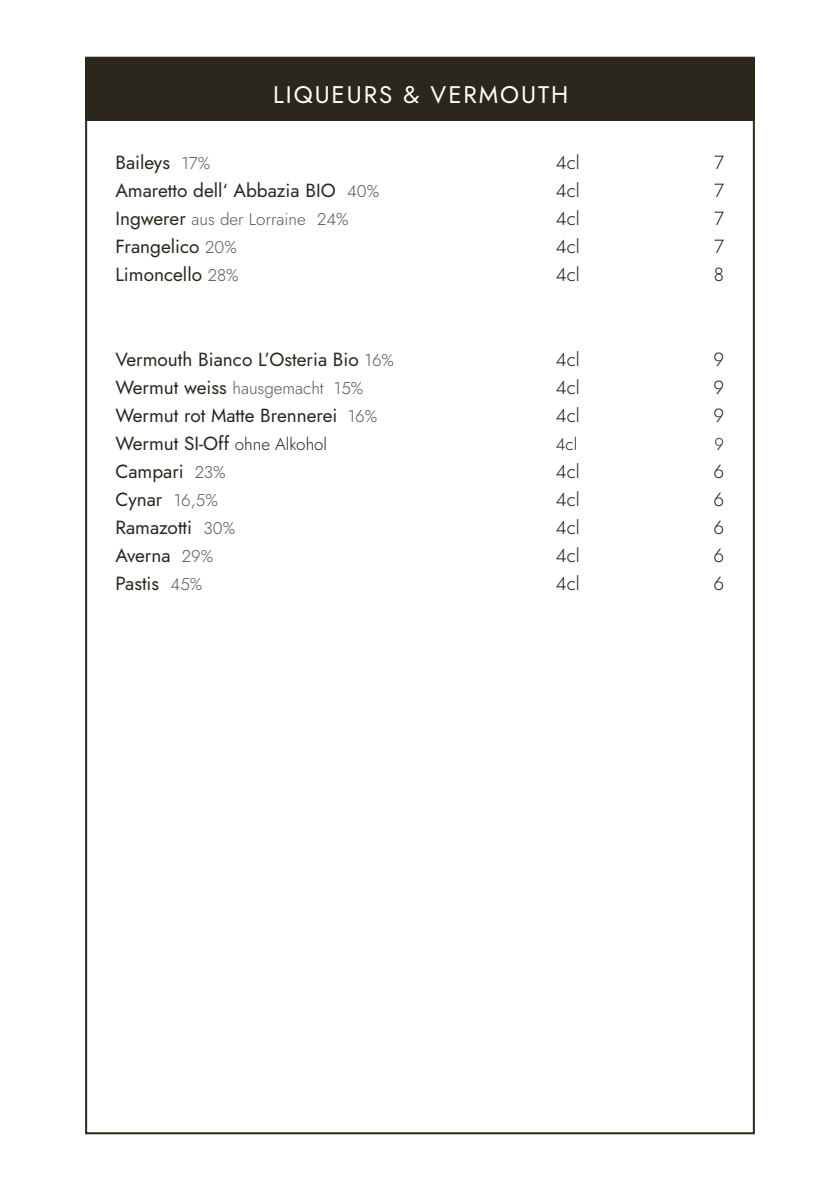
<style>
.page{position:relative;width:840px;height:1191px;background:#fff}
.page>*{position:absolute;margin:0;border:0;box-sizing:border-box;transform-origin:0 0}
.t1{font:24px "Jost";letter-spacing:.08em;color:#fff}
.Grundtext{font:19px "Jost";color:#2b271d}
.Grundtext-2{font:300 19px "Jost";color:#231f20}
.Grundtext-3{font:300 17px "Jost";color:#5d5d51}
.Grundtext-4{font:300 17px "Jost";color:#57585a}
.Grundtext-5{font:300 17px "Jost";color:#2b271d}
.s1{font-weight:300;font-size:17px;color:#57585a}
.s2{font-weight:400;font-size:19px;color:#2b271d}
.s3{color:#57585a}
.s4{font-weight:300;font-size:17px}
</style>
<div class="page">
<div style="left:85px;top:59px;width:669px;height:62px;background:#2b271d"></div>
<p class="t1" style="left:273px;top:78px;width:296px">LIQUEURS &amp; VERMOUTH</p>
<p class="Grundtext" style="left:115px;top:150px;width:96px">Baileys <span class="s1">17%</span></p>
<p class="Grundtext-2" style="left:555px;top:150px;width:25px">4cl</p>
<p class="Grundtext-2" style="left:713px;top:150px;width:11px">7</p>
<p class="Grundtext" style="left:115px;top:178px;width:265px">Amaretto dell‘ Abbazia BIO <span class="s1">40%</span></p>
<p class="Grundtext-2" style="left:555px;top:178px;width:25px">4cl</p>
<p class="Grundtext-2" style="left:713px;top:178px;width:11px">7</p>
<p class="Grundtext-3" style="left:115px;top:208px;width:234px"><span class="s2">Ingwerer</span> aus der Lorraine <span class="s3">24%</span></p>
<p class="Grundtext-2" style="left:555px;top:206px;width:25px">4cl</p>
<p class="Grundtext-2" style="left:713px;top:206px;width:11px">7</p>
<p class="Grundtext" style="left:115px;top:234px;width:123px">Frangelico <span class="s1">20%</span></p>
<p class="Grundtext-2" style="left:555px;top:234px;width:25px">4cl</p>
<p class="Grundtext-2" style="left:713px;top:234px;width:11px">7</p>
<p class="Grundtext" style="left:115px;top:262px;width:125px">Limoncello <span class="s1">28%</span></p>
<p class="Grundtext-2" style="left:555px;top:262px;width:25px">4cl</p>
<p class="Grundtext-2" style="left:713px;top:262px;width:12px">8</p>
<p class="Grundtext" style="left:115px;top:346px;width:280px">Vermouth Bianco L’Osteria Bio <span class="s1">16%</span></p>
<p class="Grundtext-2" style="left:555px;top:346px;width:25px">4cl</p>
<p class="Grundtext-2" style="left:713px;top:346px;width:12px">9</p>
<p class="Grundtext-4" style="left:115px;top:376px;width:249px"><span class="s2">Wermut weiss</span> hausgemacht 15%</p>
<p class="Grundtext-2" style="left:555px;top:374px;width:25px">4cl</p>
<p class="Grundtext-2" style="left:713px;top:374px;width:12px">9</p>
<p class="Grundtext" style="left:115px;top:402px;width:263px">Wermut rot Matte Brennerei <span class="s1">16%</span></p>
<p class="Grundtext-2" style="left:555px;top:402px;width:25px">4cl</p>
<p class="Grundtext-2" style="left:713px;top:402px;width:12px">9</p>
<p class="Grundtext" style="left:115px;top:430px;width:213px">Wermut SI-Off <span class="s4">ohne Alkohol</span></p>
<p class="Grundtext-5" style="left:555px;top:432px;width:23px">4cl</p>
<p class="Grundtext-5" style="left:714px;top:432px;width:11px">9</p>
<p class="Grundtext" style="left:115px;top:458px;width:112px">Campari <span class="s1">23%</span></p>
<p class="Grundtext-2" style="left:555px;top:458px;width:25px">4cl</p>
<p class="Grundtext-2" style="left:713px;top:458px;width:12px">6</p>
<p class="Grundtext" style="left:115px;top:486px;width:104px">Cynar <span class="s1">16,5%</span></p>
<p class="Grundtext-2" style="left:555px;top:486px;width:25px">4cl</p>
<p class="Grundtext-2" style="left:713px;top:486px;width:12px">6</p>
<p class="Grundtext" style="left:115px;top:514px;width:121px">Ramazotti <span class="s1">30%</span></p>
<p class="Grundtext-2" style="left:555px;top:514px;width:25px">4cl</p>
<p class="Grundtext-2" style="left:713px;top:514px;width:12px">6</p>
<p class="Grundtext" style="left:115px;top:542px;width:99px">Averna <span class="s1">29%</span></p>
<p class="Grundtext-2" style="left:555px;top:542px;width:25px">4cl</p>
<p class="Grundtext-2" style="left:713px;top:542px;width:12px">6</p>
<p class="Grundtext" style="left:115px;top:570px;width:88px">Pastis <span class="s1">45%</span></p>
<p class="Grundtext-2" style="left:555px;top:570px;width:25px">4cl</p>
<p class="Grundtext-2" style="left:713px;top:570px;width:12px">6</p>
</div>
